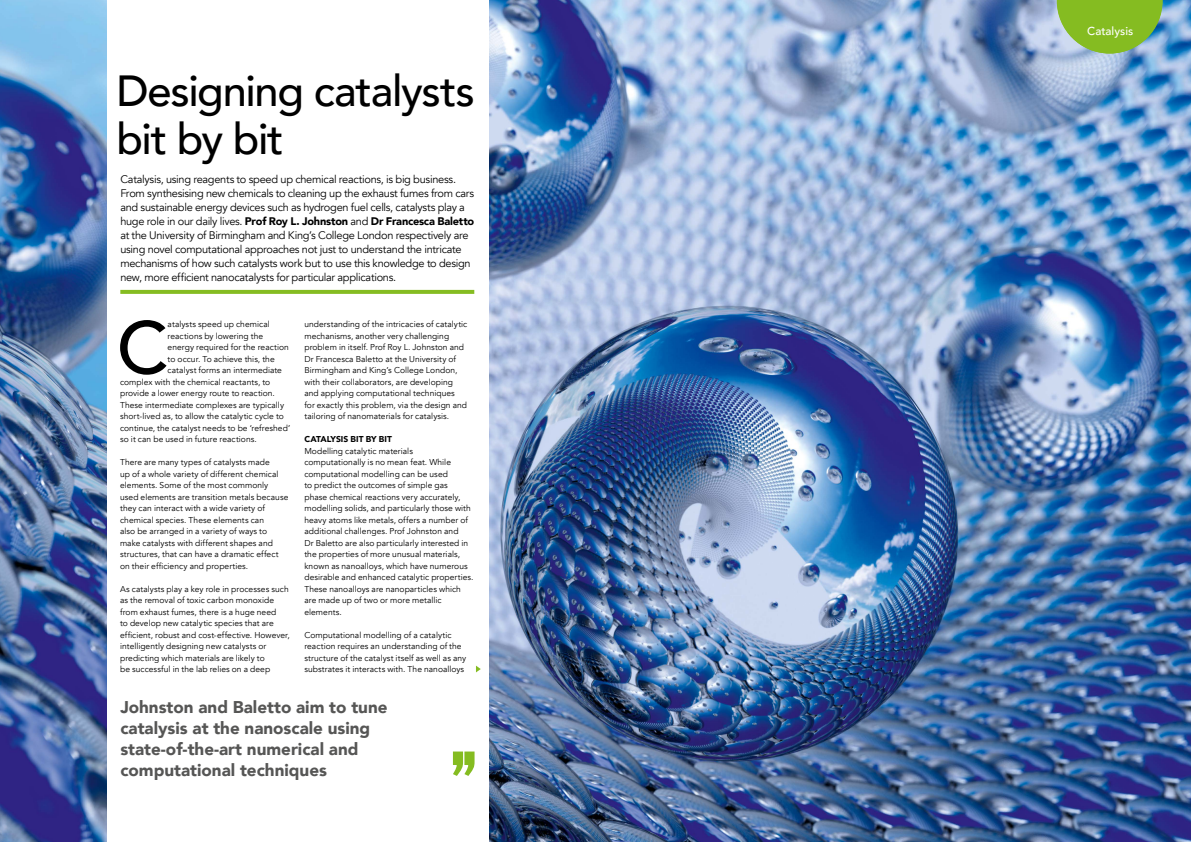
<style>
.page{position:relative;width:1191px;height:842px;background:#fff}
.page>*{position:absolute;margin:0;border:0;box-sizing:border-box;transform-origin:0 0}
.t1{font:500 73.5px "Avenir";color:#000}
.t2{font:500 43.5px/47.3px "Avenir";letter-spacing:-.03em;color:#000}
.t3{font:900 17px/21px "Avenir";color:#565655}
.t4{font:500 11.6px "Avenir";color:#fff}
.t5{font:11px/14px "Avenir";letter-spacing:-.025em;color:#000}
.t6{font:8.5px/11.5px "Avenir";letter-spacing:.005em;color:#000}
.t7{font:900 8.5px "Avenir";color:#000}
.s1{font-weight:900}
</style>
<div class="page">
<img style="left:489px;top:0;width:702px;height:842px">
<img style="left:0;top:0;width:106px;height:842px">
<svg style="left:120px;top:290px;width:354px;height:4px"></svg>
<svg style="left:476px;top:666px;width:5px;height:6px"></svg>
<svg style="left:453px;top:751px;width:21px;height:25px"></svg>
<svg style="left:1056px;top:0;width:106px;height:54px;background:#8bbc4b"></svg>
<h2 class="t2" style="left:117px;top:65px;width:360px">Designing catalysts bit by bit</h2>
<p class="t5" style="left:120px;top:173px;width:355px">Catalysis, using reagents to speed up chemical reactions, is big business.<br>From synthesising new chemicals to cleaning up the exhaust fumes from cars and sustainable energy devices such as hydrogen fuel cells, catalysts play a huge role in our daily lives. <span class="s1">Prof Roy L. Johnston</span> and <span class="s1">Dr Francesca Baletto </span>at the University of Birmingham and King’s College London respectively are using novel computational approaches not just to understand the intricate mechanisms of how such catalysts work but to use this knowledge to design new, more efficient nanocatalysts for particular applications.</p>
<h1 class="t1" style="left:117px;top:284px;width:53px">C</h1>
<p class="t6" style="left:168px;top:319px;width:104px">atalysts speed up chemical</p>
<p class="t6" style="left:304px;top:319px;width:164px">understanding of the intricacies of catalytic mechanisms, another very challenging problem in itself. Prof Roy L. Johnston and Dr Francesca Baletto at the University of Birmingham and King’s College London, with their collaborators, are developing and applying computational techniques for exactly this problem, via the design and tailoring of nanomaterials for catalysis.</p>
<p class="t7" style="left:304px;top:432px;width:89px">CATALYSIS BIT BY BIT</p>
<p class="t6" style="left:304px;top:445px;width:171px">Modelling catalytic materials computationally is no mean feat. While computational modelling can be used<br>to predict the outcomes of simple gas<br>phase chemical reactions very accurately, modelling solids, and particularly those with heavy atoms like metals, offers a number of additional challenges. Prof Johnston and<br>Dr Baletto are also particularly interested in the properties of more unusual materials, known as nanoalloys, which have numerous desirable and enhanced catalytic properties.<br>These nanoalloys are nanoparticles which are made up of two or more metallic elements.</p>
<p class="t6" style="left:304px;top:629px;width:163px">Computational modelling of a catalytic reaction requires an understanding of the structure of the catalyst itself as well as any substrates it interacts with. The nanoalloys</p>
<p class="t6" style="left:168px;top:330px;width:97px">reactions by lowering the</p>
<p class="t6" style="left:168px;top:342px;width:123px">energy required for the reaction</p>
<p class="t6" style="left:168px;top:353px;width:109px">to occur. To achieve this, the</p>
<p class="t6" style="left:168px;top:365px;width:116px">catalyst forms an intermediate</p>
<p class="t6" style="left:120px;top:376px;width:152px">complex with the chemical reactants, to</p>
<p class="t6" style="left:120px;top:388px;width:156px">provide a lower energy route to reaction.</p>
<p class="t6" style="left:120px;top:399px;width:165px">These intermediate complexes are typically</p>
<p class="t6" style="left:120px;top:411px;width:165px">short-lived as, to allow the catalytic cycle to</p>
<p class="t6" style="left:120px;top:422px;width:172px">continue, the catalyst needs to be ‘refreshed’</p>
<p class="t6" style="left:120px;top:434px;width:138px">so it can be used in future reactions.</p>
<p class="t6" style="left:120px;top:457px;width:170px">There are many types of catalysts made<br>up of a whole variety of different chemical elements. Some of the most commonly used elements are transition metals because they can interact with a wide variety of chemical species. These elements can<br>also be arranged in a variety of ways to make catalysts with different shapes and structures, that can have a dramatic effect on their efficiency and properties.</p>
<p class="t6" style="left:120px;top:583px;width:171px">As catalysts play a key role in processes such as the removal of toxic carbon monoxide from exhaust fumes, there is a huge need<br>to develop new catalytic species that are efficient, robust and cost-effective. However, intelligently designing new catalysts or predicting which materials are likely to<br>be successful in the lab relies on a deep</p>
<h3 class="t3" style="left:120px;top:696px;width:269px">Johnston and Baletto aim to tune catalysis at the nanoscale using state-of-the-art numerical and computational techniques</h3>
<h3 class="t4" style="left:1087px;top:21px;width:47px">Catalysis</h3>
</div>
